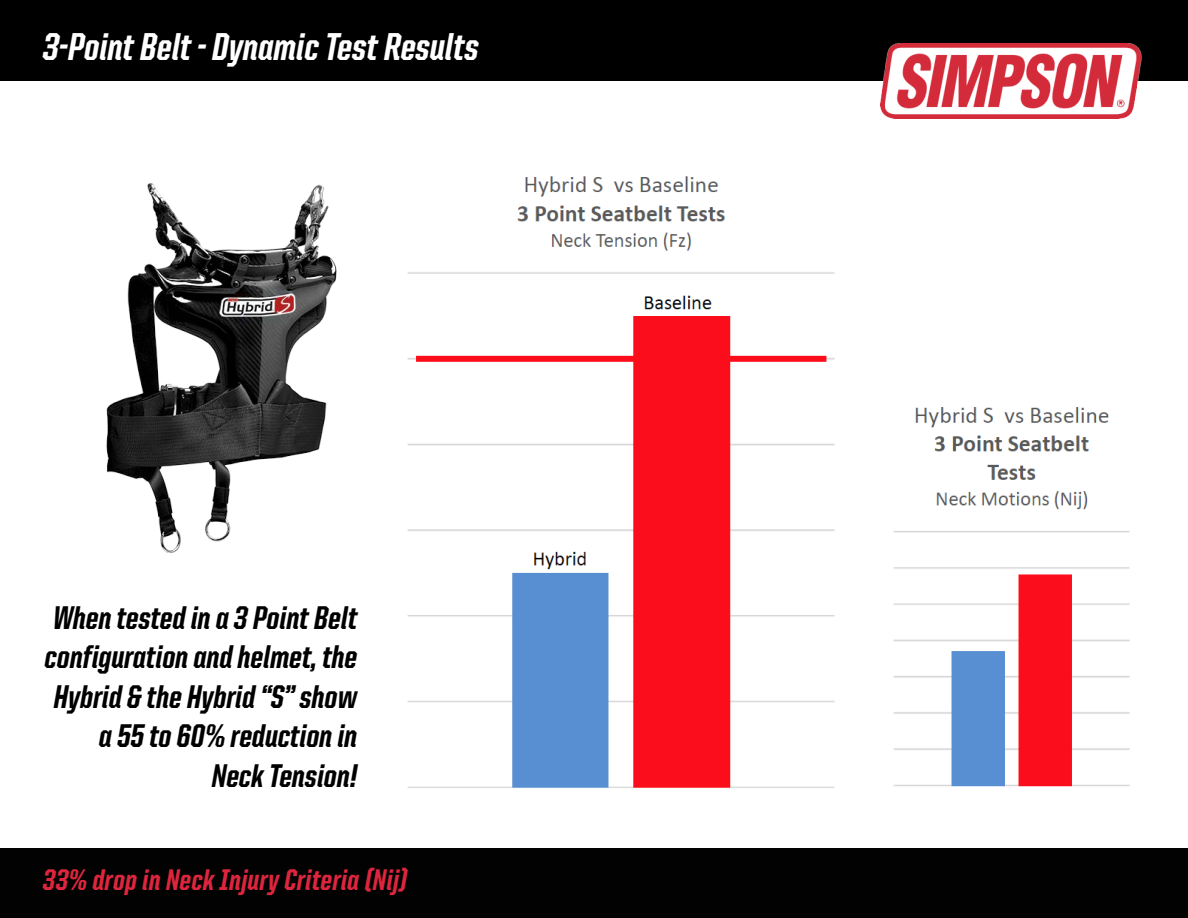
<style>
.page{position:relative;width:1188px;height:918px;background:#fff}
.page>*{position:absolute;margin:0;border:0;box-sizing:border-box;transform-origin:0 0}
.t1{font:800 39px "United Italic Cond";color:#fff}
.t2{font:800 33px/39.6px "United Italic Cond";color:#000;text-align:right}
.t3{font:800 30px "United Italic Cond";letter-spacing:.01em;color:#dd263d}
</style>
<div class="page">
<img style="left:407px;top:176px;width:428px;height:612px">
<img style="left:893px;top:407px;width:237px;height:380px">
<div style="left:0;top:0;width:1188px;height:81px;background:#000"></div>
<img style="left:881px;top:43px;width:261px;height:75px">
<div style="left:0;top:848px;width:1188px;height:70px;background:#020202"></div>
<img style="left:106px;top:184px;width:231px;height:368px">
<p class="t1" style="left:43px;top:26px;width:437px">3-Point Belt - Dynamic Test Results</p>
<p class="t2" style="left:45px;top:597px;width:314px">When tested in a 3 Point Belt configuration and helmet, the<br>Hybrid &amp; the Hybrid “S” show a 55 to 60% reduction in<br>Neck Tension!</p>
<p class="t3" style="left:43px;top:864px;width:366px">33% drop in Neck Injury Criteria (Nij)</p>
</div>
